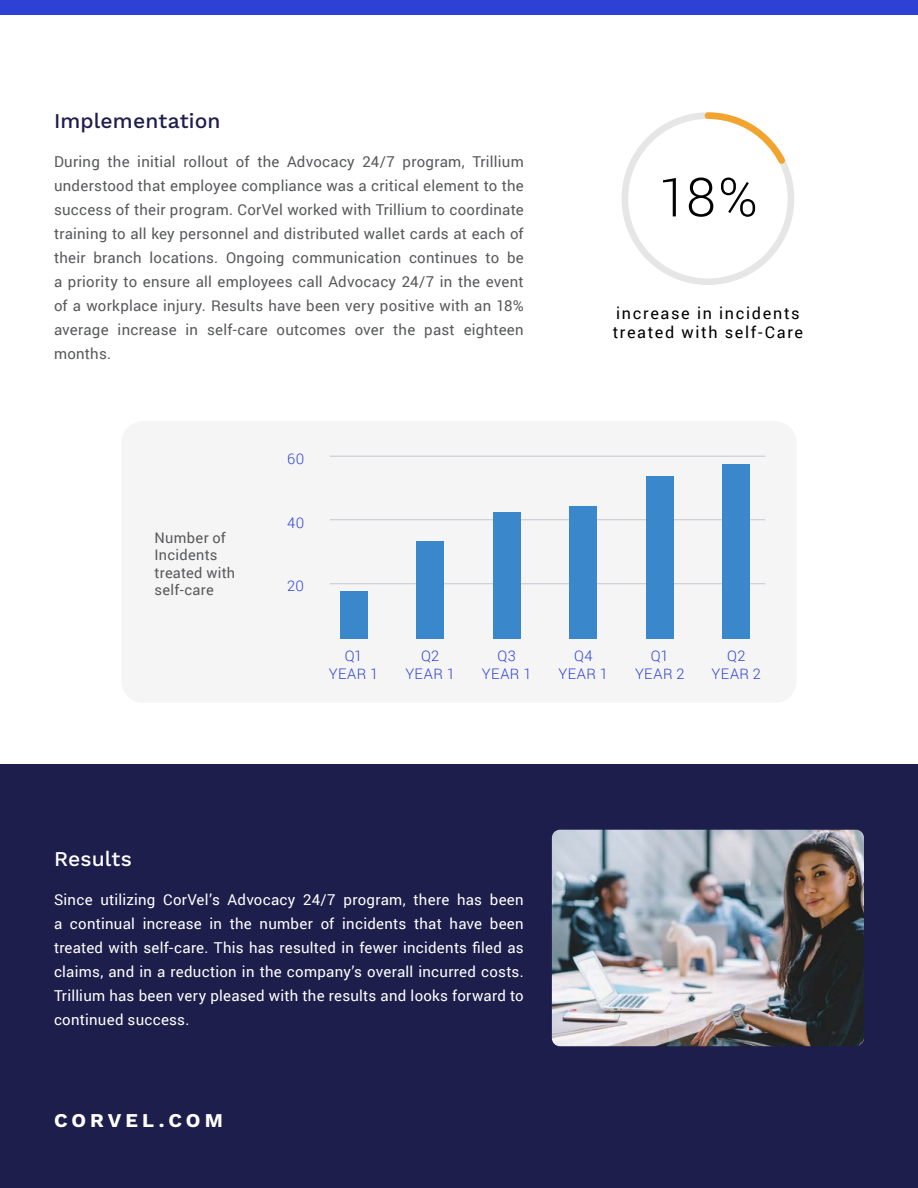
<style>
.page{position:relative;width:918px;height:1188px;background:#fff}
.page>*{position:absolute;margin:0;border:0;box-sizing:border-box;transform-origin:0 0}
.t1{font:300 53.7px "Roboto";color:#000}
.t2{font:500 21px "Work Sans";letter-spacing:.005em;color:#1d1e4c}
.t3{font:500 21px "Work Sans";letter-spacing:.005em;color:#fff}
.t4{font:700 19.5px "Work Sans";letter-spacing:.205em;color:#fff}
.t5{font:16.2px/19.5px "Roboto";letter-spacing:.1em;color:#000}
.t6{font:15px/24px "Roboto";letter-spacing:.015em;color:#58595b;text-align:justify}
.t7{font:15px/24px "Roboto";letter-spacing:.015em;color:#fff;text-align:justify}
.t8{font:300 14.55px/18.1px "Roboto";letter-spacing:.025em;color:#2d41d5;text-align:center}
.t9{font:14.55px/17.5px "Roboto";letter-spacing:.015em;color:#58595b}
</style>
<div class="page">
<div style="left:0;top:765px;width:918px;height:423px;background:#1d1e4c"></div>
<div style="left:0;top:0;width:918px;height:14px;background:#2d41d5"></div>
<img style="left:552px;top:830px;width:312px;height:216px">
<div style="left:622px;top:112px;width:172px;height:173px;border:7px solid #e6e6e6;border-radius:50%"></div>
<svg style="left:701px;top:112px;width:88px;height:57px"></svg>
<div style="left:121px;top:421px;width:676px;height:282px;background:#f5f5f5;border-radius:22px"></div>
<hr style="left:330px;top:583px;width:435px;height:1px;background:#c6c7d2">
<hr style="left:330px;top:519px;width:435px;height:1px;background:#c6c7d2">
<hr style="left:330px;top:456px;width:435px;height:1px;background:#c6c7d2">
<div style="left:340px;top:591px;width:28px;height:48px;background:#3b87cc"></div>
<div style="left:416px;top:541px;width:28px;height:98px;background:#3b87cc"></div>
<div style="left:493px;top:512px;width:28px;height:127px;background:#3b87cc"></div>
<div style="left:569px;top:506px;width:28px;height:133px;background:#3b87cc"></div>
<div style="left:646px;top:476px;width:28px;height:163px;background:#3b87cc"></div>
<div style="left:722px;top:464px;width:28px;height:175px;background:#3b87cc"></div>
<h2 class="t2" style="left:54px;top:109px;width:168px">Implementation</h2>
<p class="t6" style="left:54px;top:149px;width:471px">During the initial rollout of the Advocacy 24/7 program, Trillium understood that employee compliance was a critical element to the success of their program. CorVel worked with Trillium to coordinate training to all key personnel and distributed wallet cards at each of their branch locations. Ongoing communication continues to be a priority to ensure all employees call Advocacy 24/7 in the event of a workplace injury. Results have been very positive with an 18% average increase in self-care outcomes over the past eighteen months.</p>
<p class="t8" style="left:287px;top:449px;width:19px">60</p>
<p class="t9" style="left:155px;top:528px;width:82px">Number of<br>Incidents treated with self-care</p>
<p class="t8" style="left:287px;top:513px;width:19px">40</p>
<p class="t8" style="left:287px;top:577px;width:18px">20</p>
<h1 class="t1" style="left:658px;top:160px;width:101px">18%</h1>
<p class="t5" style="left:613px;top:303px;width:192px">increase in incidents treated with self-Care</p>
<p class="t8" style="left:329px;top:646px;width:51px">Q1<br>YEAR 1</p>
<p class="t8" style="left:405px;top:646px;width:51px">Q2<br>YEAR 1</p>
<p class="t8" style="left:635px;top:646px;width:51px">Q1<br>YEAR 2</p>
<p class="t8" style="left:482px;top:646px;width:51px">Q3<br>YEAR 1</p>
<p class="t8" style="left:712px;top:646px;width:51px">Q2<br>YEAR 2</p>
<p class="t8" style="left:559px;top:646px;width:51px">Q4<br>YEAR 1</p>
<h2 class="t3" style="left:54px;top:847px;width:79px">Results</h2>
<p class="t7" style="left:54px;top:888px;width:471px">Since utilizing CorVel’s Advocacy 24/7 program, there has been a continual increase in the number of incidents that have been treated with self-care. This has resulted in fewer incidents filed as claims, and in a reduction in the company’s overall incurred costs.<br>Trillium has been very pleased with the results and looks forward to continued success.</p>
<h3 class="t4" style="left:54px;top:1109px;width:170px">CORVEL.COM</h3>
</div>
